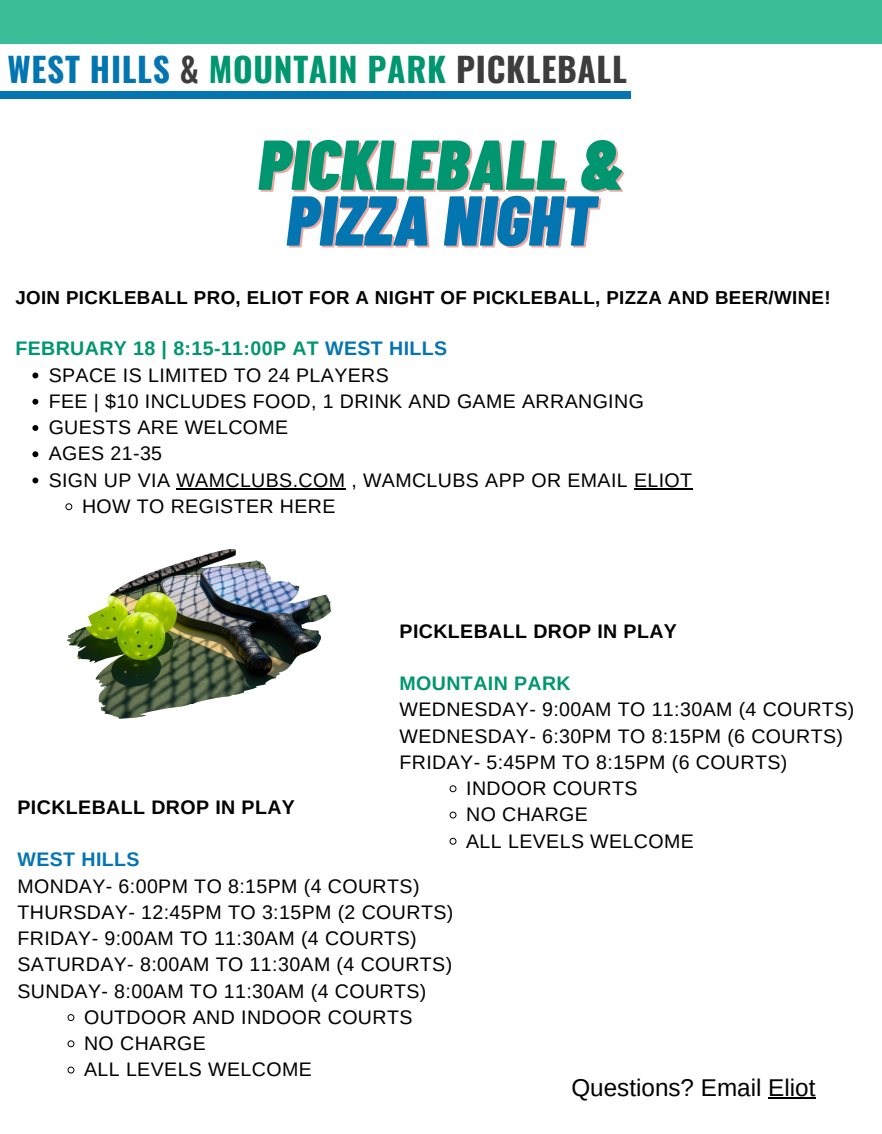
<style>
.page{position:relative;width:882px;height:1134px;background:#fff}
.page>*{position:absolute;margin:0;border:0;box-sizing:border-box;transform-origin:0 0}
.t1{font:italic 900 70.44px/57.7px "Barlow Condensed";color:#009670;text-align:center}
.t2{font:700 33.51px "Oswald";letter-spacing:.02em;color:#009670}
.t3{font:24.24px "Arimo";color:#000}
.t4{font:19.6px "Arimo";letter-spacing:.02em;color:#000}
.t5{font:700 19.6px "Arimo";letter-spacing:.02em;color:#009670}
.t6{font:700 19.6px "Arimo";letter-spacing:.02em;color:#000}
.t7{font:700 19.6px "Arimo";letter-spacing:.02em;color:#0375b1}
.t8{font:700 18.72px "Arimo";letter-spacing:.02em;color:#000}
.s1{color:#0375b1}
.s2{color:#3d3d3d}
.s3{color:rgb(211 47 35/.42)}
</style>
<div class="page">
<div style="left:0;top:0;width:882px;height:43px;background:#3bbd98"></div>
<div style="left:0;top:91px;width:631px;height:7px;background:#0375b1"></div>
<svg style="left:67px;top:1014px;width:8px;height:7px"></svg>
<svg style="left:67px;top:1040px;width:8px;height:8px"></svg>
<svg style="left:67px;top:1066px;width:8px;height:8px"></svg>
<img style="left:67px;top:549px;width:264px;height:170px">
<svg style="left:32px;top:373px;width:6px;height:5px"></svg>
<svg style="left:32px;top:399px;width:6px;height:6px"></svg>
<svg style="left:32px;top:425px;width:6px;height:6px"></svg>
<svg style="left:32px;top:451px;width:6px;height:6px"></svg>
<svg style="left:32px;top:478px;width:6px;height:5px"></svg>
<hr style="left:176px;top:488px;width:170px;height:1px;background:#000">
<hr style="left:634px;top:488px;width:59px;height:1px;background:#000">
<svg style="left:65px;top:503px;width:8px;height:7px"></svg>
<hr style="left:768px;top:1098px;width:47px;height:1px;background:#000">
<svg style="left:449px;top:785px;width:8px;height:8px"></svg>
<svg style="left:449px;top:811px;width:8px;height:8px"></svg>
<svg style="left:449px;top:838px;width:8px;height:7px"></svg>
<p class="t2" style="left:8px;top:43px;width:621px"><span class="s1">WEST HILLS</span> <span class="s2">&amp;</span> MOUNTAIN PARK <span class="s2">PICKLEBALL</span></p>
<p class="t1" style="left:258px;top:133px;width:367px">PICKLEBALL &amp;<br><span class="s3">PIZZA NIGHT</span></p>
<p class="t8" style="left:15px;top:287px;width:817px">JOIN PICKLEBALL PRO, ELIOT FOR A NIGHT OF PICKLEBALL, PIZZA AND BEER/WINE!</p>
<p class="t5" style="left:15px;top:338px;width:433px">FEBRUARY 18 | 8:15-11:00P AT <span class="s1">WEST HILLS</span></p>
<p class="t4" style="left:49px;top:364px;width:342px">SPACE IS LIMITED TO 24 PLAYERS</p>
<p class="t4" style="left:49px;top:390px;width:597px">FEE | $10 INCLUDES FOOD, 1 DRINK AND GAME ARRANGING</p>
<p class="t4" style="left:49px;top:416px;width:241px">GUESTS ARE WELCOME</p>
<p class="t4" style="left:49px;top:443px;width:115px">AGES 21-35</p>
<p class="t4" style="left:49px;top:469px;width:645px">SIGN UP VIA WAMCLUBS.COM , WAMCLUBS APP OR EMAIL ELIOT</p>
<p class="t4" style="left:82px;top:495px;width:255px">HOW TO REGISTER HERE</p>
<p class="t6" style="left:400px;top:620px;width:279px">PICKLEBALL DROP IN PLAY</p>
<p class="t5" style="left:400px;top:672px;width:173px">MOUNTAIN PARK</p>
<p class="t4" style="left:400px;top:699px;width:456px">WEDNESDAY- 9:00AM TO 11:30AM (4 COURTS)</p>
<p class="t4" style="left:400px;top:725px;width:445px">WEDNESDAY- 6:30PM TO 8:15PM (6 COURTS)</p>
<p class="t4" style="left:400px;top:751px;width:389px">FRIDAY- 5:45PM TO 8:15PM (6 COURTS)</p>
<p class="t6" style="left:17px;top:796px;width:279px">PICKLEBALL DROP IN PLAY</p>
<p class="t7" style="left:17px;top:849px;width:124px">WEST HILLS</p>
<p class="t4" style="left:17px;top:875px;width:404px">MONDAY- 6:00PM TO 8:15PM (4 COURTS)</p>
<p class="t4" style="left:17px;top:901px;width:437px">THURSDAY- 12:45PM TO 3:15PM (2 COURTS)</p>
<p class="t4" style="left:17px;top:927px;width:401px">FRIDAY- 9:00AM TO 11:30AM (4 COURTS)</p>
<p class="t4" style="left:17px;top:954px;width:436px">SATURDAY- 8:00AM TO 11:30AM (4 COURTS)</p>
<p class="t4" style="left:17px;top:980px;width:410px">SUNDAY- 8:00AM TO 11:30AM (4 COURTS)</p>
<p class="t4" style="left:84px;top:1006px;width:330px">OUTDOOR AND INDOOR COURTS</p>
<p class="t4" style="left:84px;top:1032px;width:123px">NO CHARGE</p>
<p class="t4" style="left:84px;top:1059px;width:229px">ALL LEVELS WELCOME</p>
<p class="t4" style="left:466px;top:777px;width:173px">INDOOR COURTS</p>
<p class="t4" style="left:466px;top:804px;width:123px">NO CHARGE</p>
<p class="t4" style="left:466px;top:830px;width:229px">ALL LEVELS WELCOME</p>
<p class="t3" style="left:571px;top:1074px;width:245px">Questions? Email Eliot</p>
</div>
